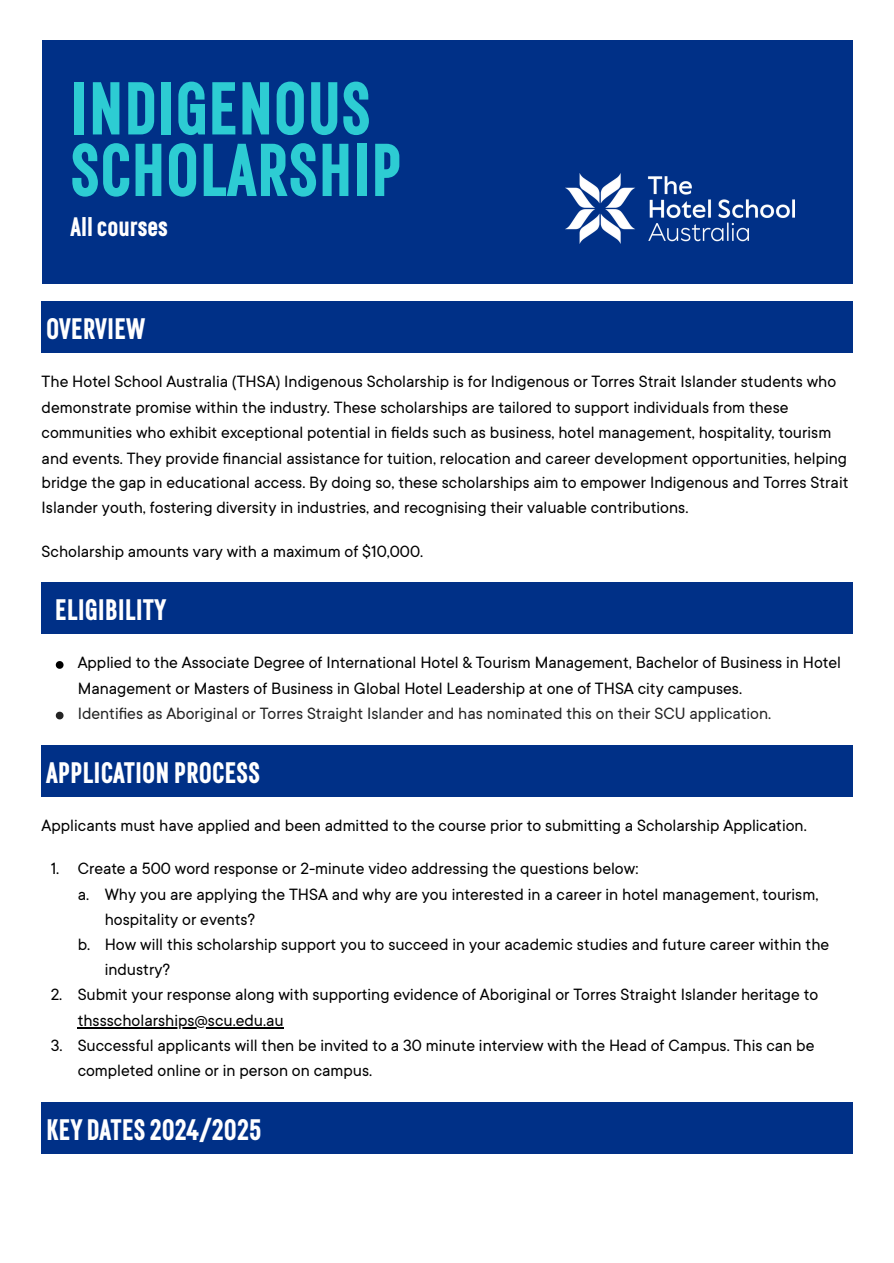
<style>
.page{position:relative;width:894px;height:1263px;background:#fff}
.page>*{position:absolute;margin:0;border:0;box-sizing:border-box;transform-origin:0 0}
.t1{font:900 75.45px "RF Rufo";color:#2dccd3}
.t2{font:900 30px "RF Rufo";color:#fff}
.t3{font:900 27px "RF Rufo";color:#fefefe}
.t4{font:18px/25.2px "TT Commons";color:#000}
.t5{font:18px "TT Commons";color:#242424}
</style>
<div class="page">
<div style="left:42px;top:40px;width:810px;height:244px;background:#003087"></div>
<img style="left:565px;top:174px;width:229px;height:69px">
<div style="left:42px;top:302px;width:810px;height:51px;background:#003087"></div>
<div style="left:42px;top:583px;width:810px;height:51px;background:#003087"></div>
<svg style="left:56px;top:661px;width:7px;height:8px"></svg>
<svg style="left:56px;top:712px;width:7px;height:7px"></svg>
<div style="left:42px;top:746px;width:810px;height:51px;background:#003087"></div>
<hr style="left:78px;top:1027px;width:206px;height:1px;background:#000">
<div style="left:42px;top:1103px;width:810px;height:51px;background:#003087"></div>
<p class="t1" style="left:70px;top:57px;width:302px">INDIGENOUS</p>
<p class="t1" style="left:70px;top:118px;width:333px">SCHOLARSHIP</p>
<p class="t3" style="left:70px;top:208px;width:99px">Allcourses</p>
<p class="t2" style="left:46px;top:308px;width:100px">OVERVIEW</p>
<p class="t4" style="left:42px;top:369px;width:808px">The Hotel School Australia (THSA) Indigenous Scholarship is for Indigenous or Torres Strait Islander students who demonstrate promise within the industry. These scholarships are tailored to support individuals from these communities who exhibit exceptional potential in fields such as business, hotel management, hospitality, tourism and events. They provide financial assistance for tuition, relocation and career development opportunities, helping bridge the gap in educational access. By doing so, these scholarships aim to empower Indigenous and Torres Strait Islander youth, fostering diversity in industries, and recognising their valuable contributions.</p>
<p class="t4" style="left:42px;top:539px;width:383px">Scholarship amounts vary with a maximum of $10,000.</p>
<p class="t2" style="left:55px;top:589px;width:113px">ELIGIBILITY</p>
<p class="t4" style="left:78px;top:650px;width:764px;line-height:25.8px">Applied to the Associate Degree of International Hotel &amp; Tourism Management, Bachelor of Business in Hotel<br>Management or Masters of Business in Global Hotel Leadership at one of THSA city campuses.</p>
<p class="t5" style="left:78px;top:705px;width:694px">Identifies as Aboriginal or Torres Straight Islander and has nominated this on their SCU application.</p>
<p class="t2" style="left:46px;top:752px;width:215px">APPLICATION PROCESS</p>
<p class="t4" style="left:42px;top:814px;width:766px">Applicants must have applied and been admitted to the course prior to submitting a Scholarship Application.</p>
<p class="t4" style="left:51px;top:856px;width:589px">1. Create a 500 word response or 2-minute video addressing the questions below:</p>
<p class="t4" style="left:105px;top:882px;width:715px;line-height:24.8px;text-indent:-27px">a. Why you are applying the THSA and why are you interested in a career in hotel management, tourism, hospitality or events?</p>
<p class="t4" style="left:105px;top:931px;width:725px;line-height:25.8px;text-indent:-27px">b. How will this scholarship support you to succeed in your academic studies and future career within the industry?</p>
<p class="t4" style="left:78px;top:982px;width:741px;line-height:25.8px;text-indent:-27px">2. Submit your response along with supporting evidence of Aboriginal or Torres Straight Islander heritage to thssscholarships@scu.edu.au</p>
<p class="t4" style="left:78px;top:1033px;width:738px;line-height:24.8px;text-indent:-27px">3. Successful applicants will then be invited to a 30 minute interview with the Head of Campus. This can be completed online or in person on campus.</p>
<p class="t2" style="left:46px;top:1109px;width:217px">KEY DATES 2024/2025</p>
</div>
